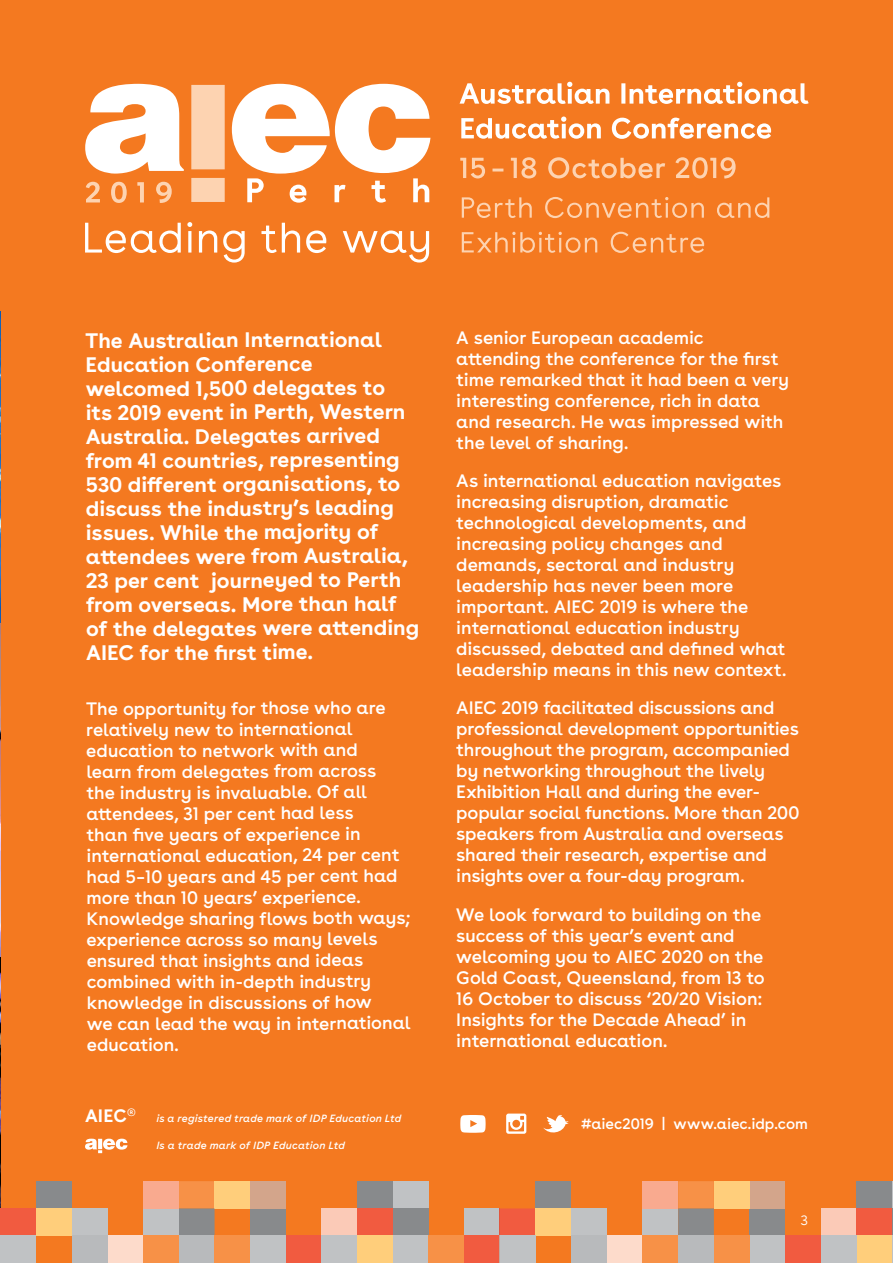
<style>
.page{position:relative;width:893px;height:1263px;background:#fff}
.page>*{position:absolute;margin:0;border:0;box-sizing:border-box;transform-origin:0 0}
.t1{font:700 21px/24px "Buenos Aires";letter-spacing:-.005em;color:#fff}
.t2{font:18px/21px "Buenos Aires";letter-spacing:-.005em;color:#fff}
.t3{font:700 18px "Buenos Aires";color:#fff}
.t4{font:15px "Buenos Aires";letter-spacing:-.005em;color:#fff}
.t5{font:300 13.5px "Buenos Aires";color:#fff}
.t6{font:italic 10.5px "Buenos Aires";letter-spacing:.025em;color:#fff}
</style>
<div class="page">
<div style="left:1px;top:0;width:892px;height:1263px;background:#f47920"></div>
<svg style="left:543px;top:1115px;width:26px;height:21px"></svg>
<svg style="left:506px;top:1113px;width:20px;height:21px"></svg>
<svg style="left:460px;top:1115px;width:26px;height:18px"></svg>
<img style="left:0;top:957px;width:1px;height:306px">
<img style="left:0;top:0;width:1px;height:312px">
<img style="left:0;top:312px;width:1px;height:312px">
<svg style="left:85px;top:84px;width:99px;height:90px"></svg>
<svg style="left:191px;top:85px;width:34px;height:117px;background:#fccaa3"></svg>
<svg style="left:86px;top:182px;width:86px;height:21px;background:#f69650"></svg>
<svg style="left:462px;top:232px;width:242px;height:21px;background:#f68e42"></svg>
<svg style="left:462px;top:197px;width:307px;height:21px;background:#f58d40"></svg>
<svg style="left:460px;top:157px;width:276px;height:21px;background:#f6954d"></svg>
<svg style="left:461px;top:117px;width:310px;height:22px"></svg>
<svg style="left:460px;top:82px;width:349px;height:22px"></svg>
<svg style="left:232px;top:84px;width:198px;height:119px"></svg>
<svg style="left:85px;top:222px;width:344px;height:41px;background:#f6924a"></svg>
<div style="left:1px;top:1208px;width:35px;height:28px;background:#f15b40"></div>
<div style="left:36px;top:1181px;width:36px;height:27px;background:#888a8c"></div>
<div style="left:36px;top:1208px;width:36px;height:28px;background:#ffce7b"></div>
<div style="left:72px;top:1208px;width:36px;height:28px;background:#c0c2c4"></div>
<div style="left:393px;top:1181px;width:36px;height:27px;background:#c0c2c4"></div>
<div style="left:357px;top:1181px;width:36px;height:27px;background:#888a8c"></div>
<svg style="left:322px;top:1208px;width:107px;height:28px;background:#d19181"></svg>
<div style="left:250px;top:1208px;width:36px;height:28px;background:#888a8c"></div>
<div style="left:250px;top:1181px;width:36px;height:27px;background:#d3a58b"></div>
<div style="left:215px;top:1181px;width:35px;height:27px;background:#ffce7b"></div>
<svg style="left:143px;top:1181px;width:72px;height:55px;background:#c29f86"></svg>
<div style="left:143px;top:1181px;width:36px;height:27px;background:#f9aa8f"></div>
<div style="left:464px;top:1208px;width:36px;height:28px;background:#c0c2c4"></div>
<svg style="left:500px;top:1208px;width:35px;height:28px"></svg>
<div style="left:535px;top:1181px;width:36px;height:27px;background:#888a8c"></div>
<div style="left:535px;top:1208px;width:36px;height:28px;background:#ffce7b"></div>
<div style="left:571px;top:1208px;width:36px;height:28px;background:#c0c2c4"></div>
<div style="left:821px;top:1208px;width:35px;height:28px;background:#fbcab7"></div>
<div style="left:749px;top:1208px;width:36px;height:28px;background:#888a8c"></div>
<div style="left:749px;top:1181px;width:36px;height:27px;background:#d3a58b"></div>
<div style="left:714px;top:1181px;width:35px;height:27px;background:#ffce7b"></div>
<svg style="left:642px;top:1181px;width:72px;height:55px;background:#c19e85"></svg>
<div style="left:642px;top:1181px;width:36px;height:27px;background:#f9aa8f"></div>
<div style="left:1px;top:1236px;width:35px;height:27px;background:#c0c2c4"></div>
<div style="left:108px;top:1236px;width:35px;height:27px;background:#fddbcb"></div>
<div style="left:72px;top:1236px;width:36px;height:27px;background:#b8babc"></div>
<div style="left:393px;top:1236px;width:36px;height:27px;background:#c0c2c4"></div>
<div style="left:357px;top:1236px;width:36px;height:27px;background:#ffce7b"></div>
<div style="left:286px;top:1236px;width:36px;height:27px;background:#f15b40"></div>
<div style="left:322px;top:1236px;width:35px;height:27px;background:#c0c2c4"></div>
<div style="left:250px;top:1236px;width:36px;height:27px;background:#c0c2c4"></div>
<div style="left:143px;top:1236px;width:36px;height:27px;background:#f79147"></div>
<div style="left:179px;top:1236px;width:36px;height:27px;background:#b8babc"></div>
<div style="left:215px;top:1236px;width:35px;height:27px;background:#f79147"></div>
<div style="left:429px;top:1236px;width:35px;height:27px;background:#f79147"></div>
<div style="left:464px;top:1236px;width:36px;height:27px;background:#f15b40"></div>
<div style="left:500px;top:1236px;width:35px;height:27px;background:#c0c2c4"></div>
<div style="left:607px;top:1236px;width:35px;height:27px;background:#fddbcb"></div>
<div style="left:571px;top:1236px;width:36px;height:27px;background:#b8babc"></div>
<svg style="left:856px;top:1181px;width:37px;height:82px;background:#bd7669"></svg>
<div style="left:856px;top:1236px;width:36px;height:27px;background:#ffce7b"></div>
<div style="left:785px;top:1236px;width:36px;height:27px;background:#f15b40"></div>
<div style="left:821px;top:1236px;width:35px;height:27px;background:#c0c2c4"></div>
<div style="left:749px;top:1236px;width:36px;height:27px;background:#c0c2c4"></div>
<div style="left:642px;top:1236px;width:36px;height:27px;background:#f79147"></div>
<div style="left:678px;top:1236px;width:36px;height:27px;background:#b8babc"></div>
<div style="left:714px;top:1236px;width:35px;height:27px;background:#f79147"></div>
<img style="left:0;top:624px;width:1px;height:333px">
<svg style="left:85px;top:1139px;width:42px;height:14px"></svg>
<p class="t1" style="left:86px;top:328px;width:335px">The Australian International<br>Education Conference welcomed 1,500 delegates to<br>its 2019 event in Perth, Western<br>Australia. Delegates arrived from 41 countries, representing<br>530 different organisations, to discuss the industry’s leading issues. While the majority of attendees were from Australia,<br>23 per cent journeyed to Perth from overseas. More than half of the delegates were attending<br>AIEC for the first time.</p>
<p class="t2" style="left:86px;top:697px;width:326px">The opportunity for those who are relatively new to international education to network with and<br>learn from delegates from across<br>the industry is invaluable. Of all attendees, 31 per cent had less<br>than five years of experience in international education, 24 per cent had 5–10 years and 45 per cent had more than 10 years’ experience.<br>Knowledge sharing flows both ways; experience across so many levels ensured that insights and ideas combined with in-depth industry knowledge in discussions of how<br>we can lead the way in international education.</p>
<p class="t3" style="left:85px;top:1102px;width:52px">AIEC<sup>®</sup></p>
<p class="t6" style="left:156px;top:1111px;width:246px">is a registered trade mark of IDP Education Ltd</p>
<p class="t6" style="left:156px;top:1137px;width:190px">Is a trade mark of IDP Education Ltd</p>
<p class="t2" style="left:456px;top:327px;width:334px">A senior European academic attending the conference for the first time remarked that it had been a very interesting conference, rich in data and research. He was impressed with the level of sharing.</p>
<p class="t2" style="left:456px;top:470px;width:331px">As international education navigates increasing disruption, dramatic technological developments, and increasing policy changes and demands, sectoral and industry leadership has never been more important. AIEC 2019 is where the international education industry discussed, debated and defined what leadership means in this new context.</p>
<p class="t2" style="left:456px;top:697px;width:345px">AIEC 2019 facilitated discussions and professional development opportunities throughout the program, accompanied by networking throughout the lively Exhibition Hall and during the ever&shy;popular social functions. More than 200 speakers from Australia and overseas shared their research, expertise and insights over a four-day program.</p>
<p class="t2" style="left:456px;top:903px;width:310px">We look forward to building on the success of this year’s event and welcoming you to AIEC 2020 on the<br>Gold Coast, Queensland, from 13 to<br>16 October to discuss ‘20/20 Vision:<br>Insights for the Decade Ahead’ in international education.</p>
<p class="t4" style="left:581px;top:1112px;width:228px">#aiec2019 | www.aiec.idp.com</p>
<p class="t5" style="left:801px;top:1210px;width:9px">3</p>
</div>
